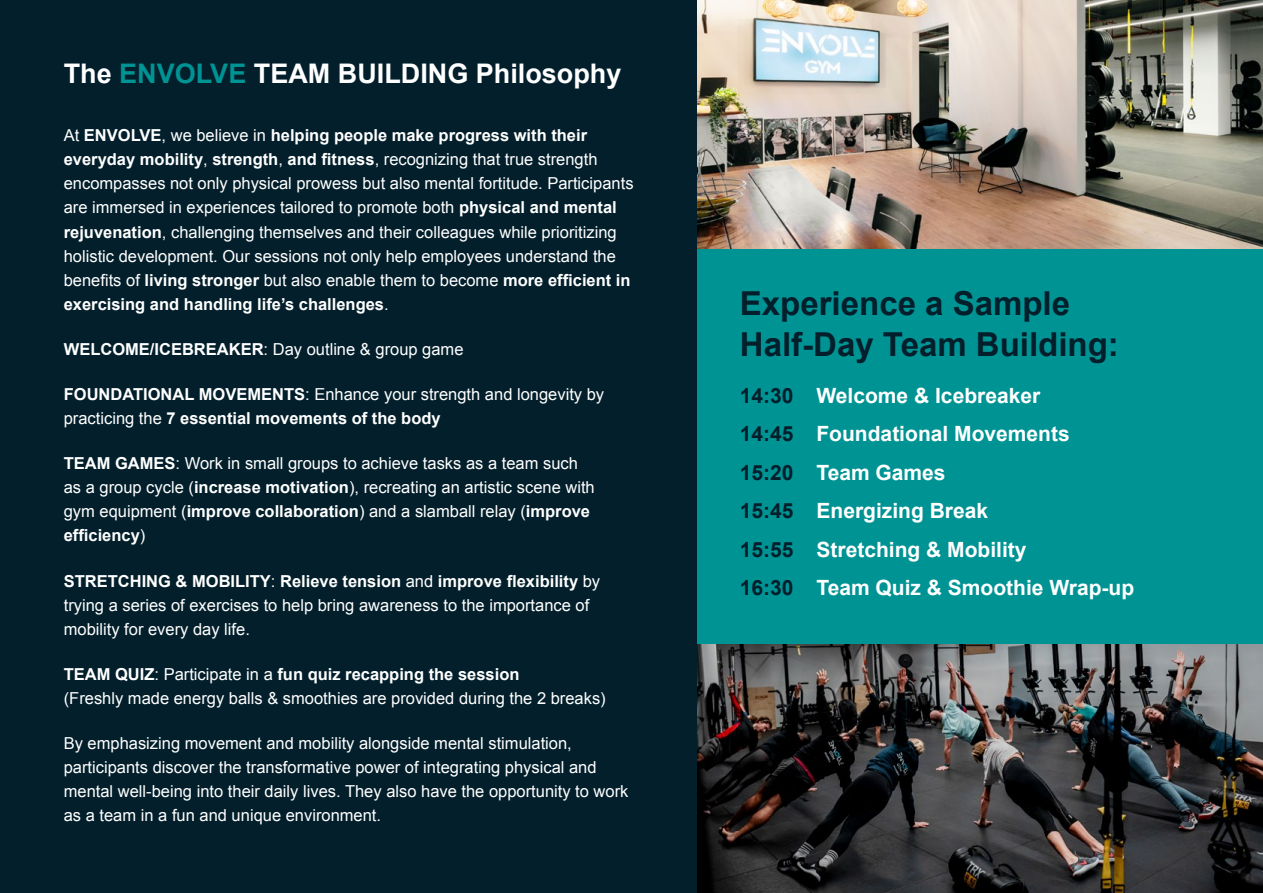
<style>
.page{position:relative;width:1263px;height:893px;background:#021f2b}
.page>*{position:absolute;margin:0;border:0;box-sizing:border-box;transform-origin:0 0}
.t1{font:700 33px/40.5px "Arial";color:#021f2b}
.t2{font:700 27px "Arial";color:#fff}
.t3{font:700 21px/38.5px "Arial";color:#fff}
.t4{font:16.5px/24px "Arial";color:#fff}
.t5{font:700 16.5px/24px "Arial";color:#fff}
.s1{color:#009394}
.s2{font-weight:700}
.s3{font-weight:400}
.s4{color:#021f2b}
</style>
<div class="page">
<div style="left:697px;top:0;width:566px;height:893px;background:#009394"></div>
<img style="left:697px;top:0;width:566px;height:249px">
<img style="left:697px;top:644px;width:566px;height:249px">
<h2 class="t2" style="left:64px;top:56px;width:559px">The <span class="s1">ENVOLVE</span> TEAM BUILDING Philosophy</h2>
<p class="t4" style="left:64px;top:124px;width:571px">At <span class="s2">ENVOLVE</span>, we believe in <span class="s2">helping people make progress with their everyday mobility</span>, <span class="s2">strength</span>, <span class="s2">and fitness</span>, recognizing that true strength encompasses not only physical prowess but also mental fortitude. Participants are immersed in experiences tailored to promote both <span class="s2">physical and mental rejuvenation</span>, challenging themselves and their colleagues while prioritizing holistic development. Our sessions not only help employees understand the benefits of <span class="s2">living stronger</span> but also enable them to become <span class="s2">more efficient in exercising and handling life’s challenges</span>.</p>
<p class="t4" style="left:64px;top:337px;width:401px"><span class="s2">WELCOME/ICEBREAKER</span>: Day outline &amp; group game</p>
<p class="t5" style="left:64px;top:383px;width:542px">FOUNDATIONAL MOVEMENTS<span class="s3">: Enhance your strength and longevity by practicing the</span> 7 essential movements of the body</p>
<p class="t4" style="left:64px;top:452px;width:532px"><span class="s2">TEAM GAMES</span>: Work in small groups to achieve tasks as a team such as a group cycle (<span class="s2">increase motivation</span>), recreating an artistic scene with gym equipment (<span class="s2">improve collaboration</span>) and a slamball relay (<span class="s2">improve efficiency</span>)</p>
<p class="t4" style="left:64px;top:569px;width:538px"><span class="s2">STRETCHING &amp; MOBILITY</span>: <span class="s2">Relieve tension</span> and <span class="s2">improve flexibility</span> by trying a series of exercises to help bring awareness to the importance of mobility for every day life.</p>
<p class="t4" style="left:64px;top:662px;width:543px"><span class="s2">TEAM QUIZ</span>: Participate in a <span class="s2">fun quiz recapping the session<br></span>(Freshly made energy balls &amp; smoothies are provided during the 2 breaks)</p>
<p class="t4" style="left:64px;top:731px;width:566px">By emphasizing movement and mobility alongside mental stimulation, participants discover the transformative power of integrating physical and mental well-being into their daily lives. They also have the opportunity to work as a team in a fun and unique environment.</p>
<h1 class="t1" style="left:740px;top:285px;width:380px">Experience a Sample<br>Half-Day Team Building:</h1>
<p class="t3" style="left:740px;top:377px;width:396px"><span class="s4">14:30</span> Welcome &amp; Icebreaker<br><span class="s4">14:45</span> Foundational Movements<br><span class="s4">15:20</span> Team Games<br><span class="s4">15:45</span> Energizing Break<br><span class="s4">15:55</span> Stretching &amp; Mobility<br><span class="s4">16:30</span> Team Quiz &amp; Smoothie Wrap-up</p>
</div>
